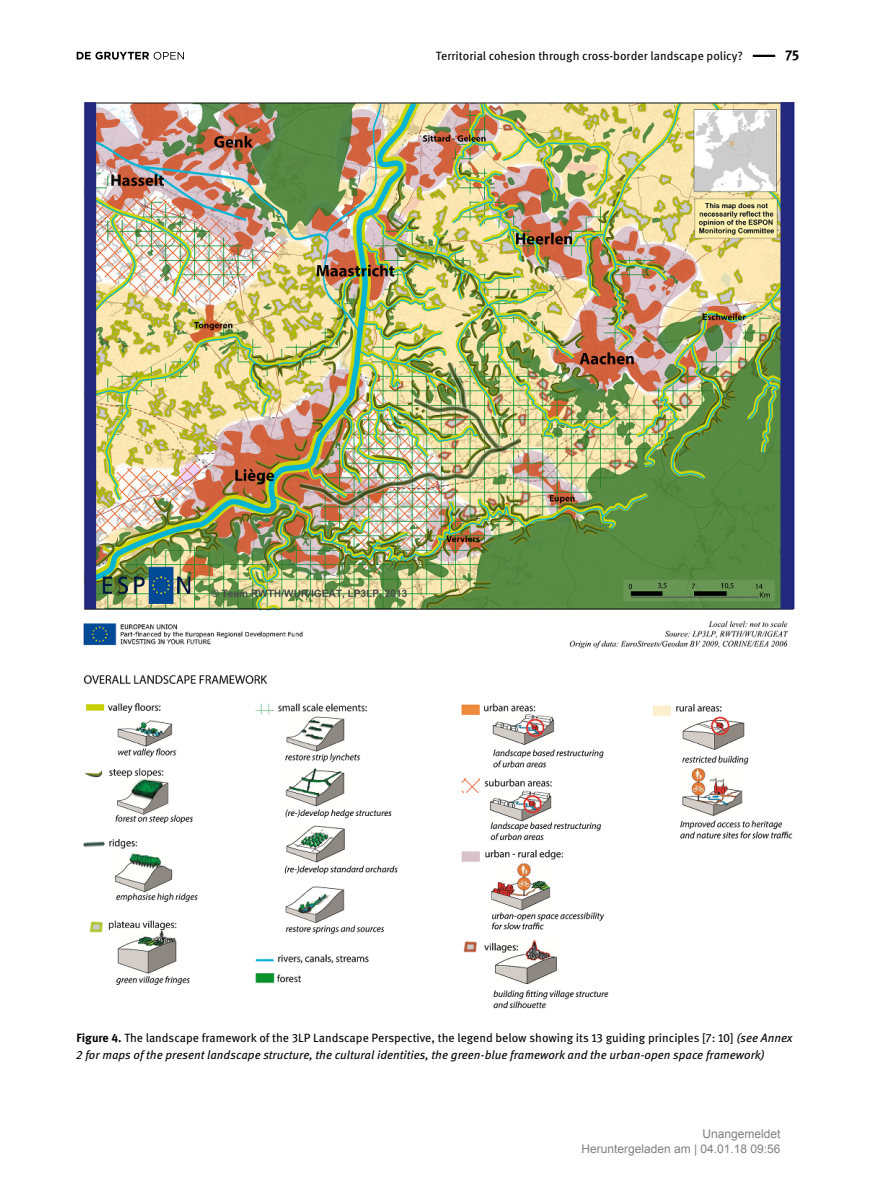
<style>
.page{position:relative;width:893px;height:1191px;background:#fff}
.page>*{position:absolute;margin:0;border:0;box-sizing:border-box;transform-origin:0 0}
.t1{font:700 14.25px "DG Meta Science";color:#000}
.t2{font:italic 12px/16.5px "DG Meta Science";color:#000}
.t3{font:12px "DG Meta Science";color:#000}
.t4{font:12px/15px "Arial";color:#808080;text-align:right}
.s1{font-weight:700;font-style:normal}
.s2{font-style:normal}
</style>
<div class="page">
<svg style="left:77px;top:52px;width:107px;height:8px"></svg>
<hr style="left:753px;top:55px;width:22px;height:2px;background:#000">
<img style="left:83px;top:102px;width:712px;height:907px">
<p class="t3" style="left:436px;top:46px;width:308px">Territorial cohesion through cross-border landscape policy?</p>
<p class="t1" style="left:785px;top:44px;width:16px">75</p>
<p class="t2" style="left:77px;top:1029px;width:717px"><span class="s1">Figure 4.</span> <span class="s2">The landscape framework of the 3LP Landscape Perspective, the legend below showing its 13 guiding principles [7: 10]</span> (see Annex<br>2 for maps of the present landscape structure, the cultural identities, the green-blue framework and the urban-open space framework)</p>
<p class="t4" style="left:581px;top:1127px;width:201px">Unangemeldet<br>Heruntergeladen am | 04.01.18 09:56</p>
</div>
